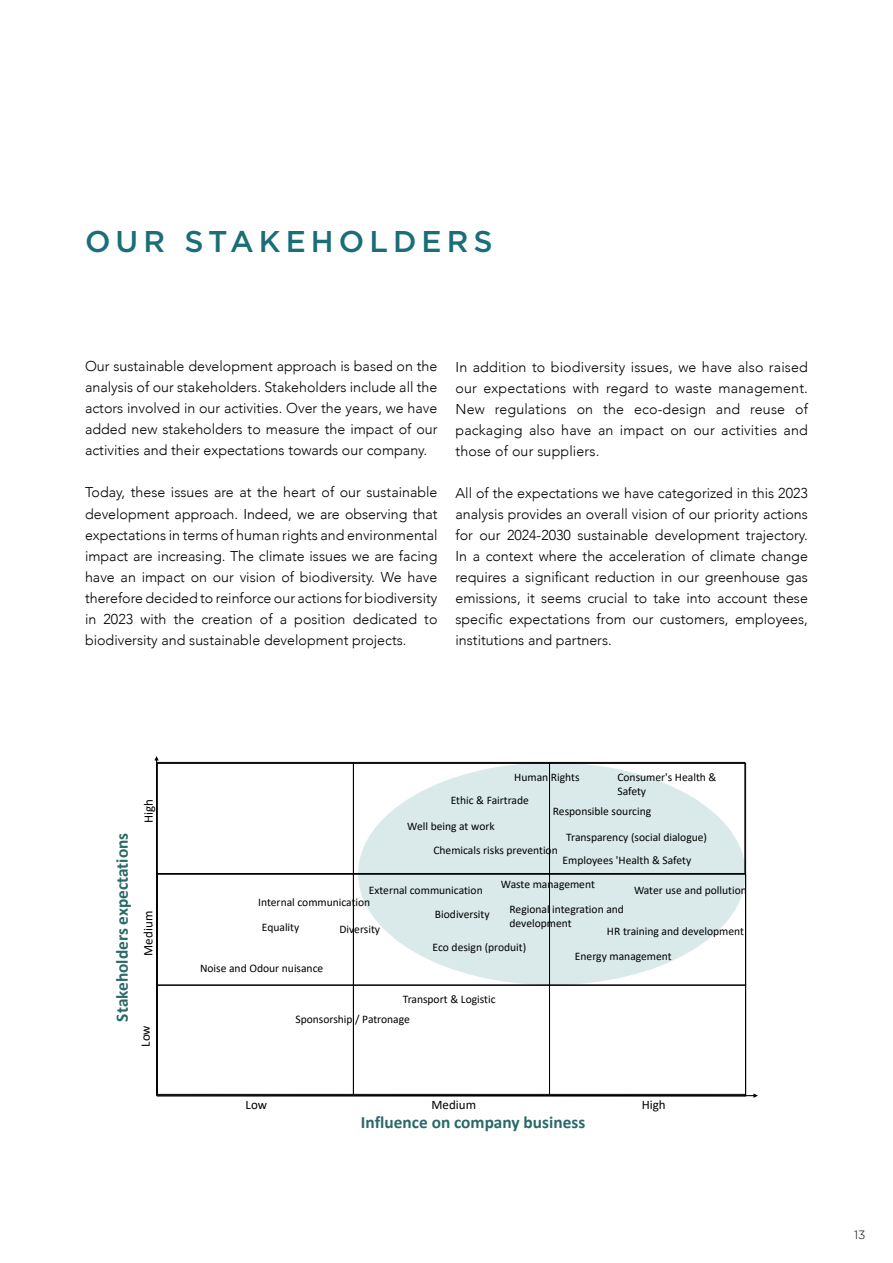
<style>
.page{position:relative;width:893px;height:1263px;background:#fff}
.page>*{position:absolute;margin:0;border:0;box-sizing:border-box;transform-origin:0 0}
.t1{font:500 30px "Gotham";letter-spacing:.17em;color:#196e77}
.t2{font:700 17.4px "Calibri";color:#296969}
.t3{font:300 14.25px/21px "Avenir";color:#000;text-align:justify}
.t4{font:13.05px "Calibri";color:#000}
.t5{font:300 12px "Gotham";color:#000}
.t6{font:11.55px/13.8px "Calibri";color:#000}
</style>
<div class="page">
<svg style="left:154px;top:756px;width:604px;height:342px"></svg>
<div style="left:353px;top:763px;width:197px;height:332px;border:1px solid #000"></div>
<div style="left:156px;top:762px;width:589px;height:112px;border:1px solid #000"></div>
<div style="left:157px;top:874px;width:589px;height:112px;border:1px solid #000"></div>
<div style="left:157px;top:984px;width:589px;height:112px;border:1px solid #000"></div>
<h1 class="t1" style="left:85px;top:221px;width:409px">OUR STAKEHOLDERS</h1>
<p class="t3" style="left:85px;top:356px;width:354px">Our sustainable development approach is based on the analysis of our stakeholders. Stakeholders include all the actors involved in our activities. Over the years, we have added new stakeholders to measure the impact of our activities and their expectations towards our company.</p>
<p class="t3" style="left:85px;top:482px;width:354px">Today, these issues are at the heart of our sustainable development approach. Indeed, we are observing that expectations in terms of human rights and environmental impact are increasing. The climate issues we are facing have an impact on our vision of biodiversity. We have therefore decided to reinforce our actions for biodiversity in 2023 with the creation of a position dedicated to biodiversity and sustainable development projects.</p>
<p class="t3" style="left:455px;top:356px;width:354px">In addition to biodiversity issues, we have also raised our expectations with regard to waste management.<br>New regulations on the eco-design and reuse of packaging also have an impact on our activities and those of our suppliers.</p>
<p class="t3" style="left:455px;top:482px;width:354px">All of the expectations we have categorized in this 2023 analysis provides an overall vision of our priority actions for our 2024-2030 sustainable development trajectory.<br>In a context where the acceleration of climate change requires a significant reduction in our greenhouse gas emissions, it seems crucial to take into account these specific expectations from our customers, employees, institutions and partners.</p>
<p class="t2" style="left:110px;top:1021px;width:190px;rotate:-90deg">Stakeholders expectations</p>
<p class="t4" style="left:139px;top:823px;width:26px;rotate:-90deg">High</p>
<p class="t4" style="left:139px;top:956px;width:46px;rotate:-90deg">Medium</p>
<p class="t4" style="left:136px;top:1047px;width:23px;rotate:-90deg">Low</p>
<p class="t6" style="left:514px;top:770px;width:67px">Human Rights</p>
<p class="t6" style="left:451px;top:793px;width:80px">Ethic &amp; Fairtrade</p>
<p class="t6" style="left:617px;top:770px;width:101px">Consumer's Health &amp;<br>Safety</p>
<p class="t6" style="left:407px;top:819px;width:89px">Well being at work</p>
<p class="t6" style="left:553px;top:804px;width:100px">Responsible sourcing</p>
<p class="t6" style="left:566px;top:830px;width:142px">Transparency (social dialogue)</p>
<p class="t6" style="left:433px;top:843px;width:126px">Chemicals risks prevention</p>
<p class="t6" style="left:562px;top:853px;width:130px">Employees 'Health &amp; Safety</p>
<p class="t6" style="left:501px;top:877px;width:96px">Waste management</p>
<p class="t6" style="left:258px;top:884px;width:226px;line-height:11.6px;text-indent:111px">External communication<br>Internal communication</p>
<p class="t6" style="left:262px;top:920px;width:39px">Equality</p>
<p class="t6" style="left:339px;top:922px;width:42px">Diversity</p>
<p class="t6" style="left:634px;top:883px;width:114px">Water use and pollution</p>
<p class="t6" style="left:509px;top:902px;width:116px">Regional integration and development</p>
<p class="t6" style="left:435px;top:907px;width:56px">Biodiversity</p>
<p class="t6" style="left:575px;top:918px;width:171px;line-height:24.8px;text-indent:32px">HR training and development<br>Energy management</p>
<p class="t6" style="left:433px;top:940px;width:95px">Eco design (produit)</p>
<p class="t6" style="left:200px;top:960px;width:125px">Noise and Odour nuisance</p>
<p class="t6" style="left:295px;top:990px;width:202px;line-height:19.4px;text-indent:107px">Transport &amp; Logistic<br>Sponsorship / Patronage</p>
<p class="t4" style="left:245px;top:1096px;width:23px">Low</p>
<p class="t4" style="left:431px;top:1096px;width:46px">Medium</p>
<p class="t4" style="left:642px;top:1096px;width:26px">High</p>
<p class="t2" style="left:361px;top:1110px;width:226px">Influence on company business</p>
<p class="t5" style="left:854px;top:1227px;width:13px">13</p>
</div>
